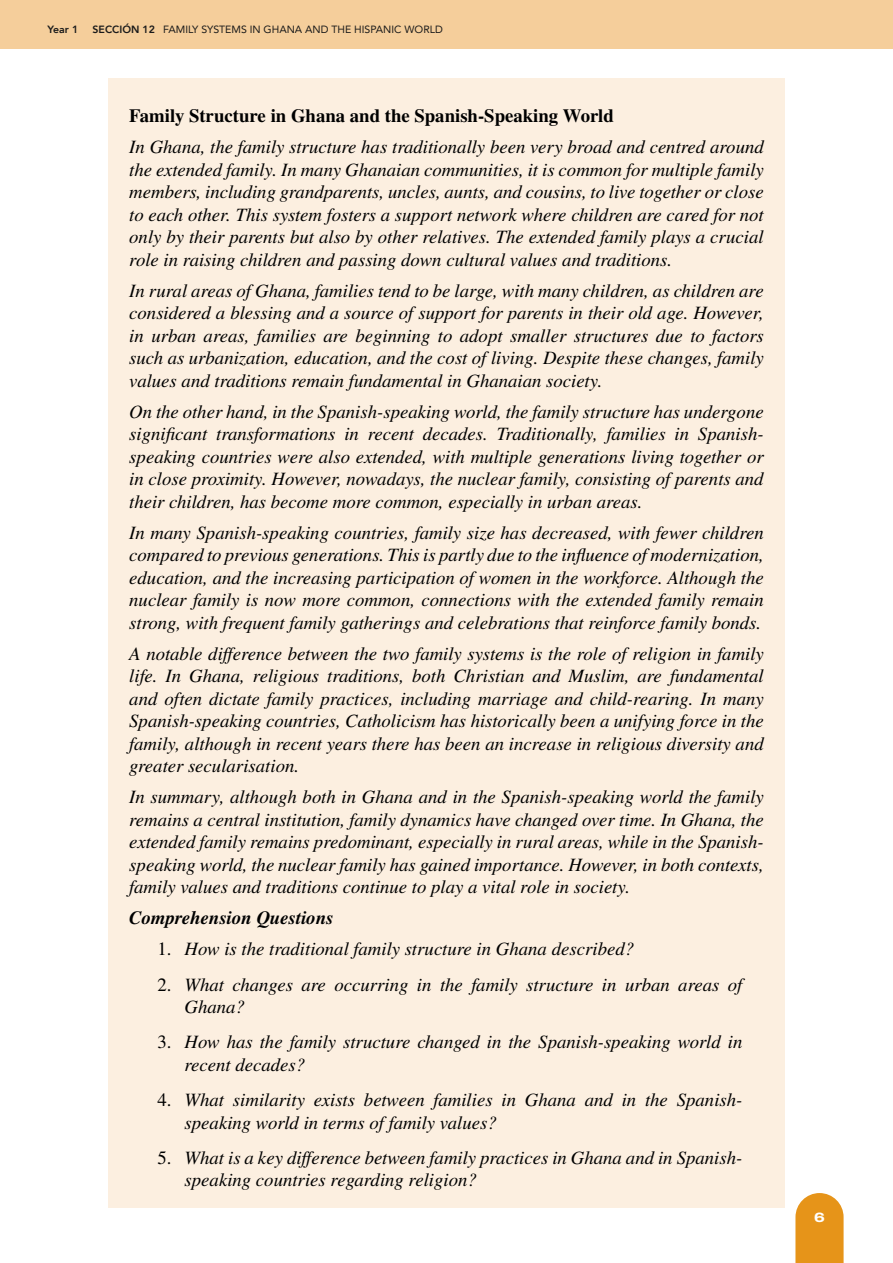
<style>
.page{position:relative;width:893px;height:1263px;background:#fff}
.page>*{position:absolute;margin:0;border:0;box-sizing:border-box;transform-origin:0 0}
.t1{font:italic 18.75px/22.5px "STIX General";color:#000;text-align:justify}
.t2{font:700 18.75px "STIX General";color:#000}
.t3{font:italic 700 18.75px "STIX General";color:#000}
.t4{font:800 13.5px "Archivo Expanded";color:#fff}
.t5{font:10.5px "Avenir";color:#1a1a1a}
.t6{font:800 10.5px "Avenir";color:#1a1a1a}
.s1{font-weight:800}
.s2{font-style:normal}
</style>
<div class="page">
<div style="left:0;top:0;width:893px;height:49px;background:#f5ce9b"></div>
<svg style="left:795px;top:1193px;width:49px;height:70px;background:#e89d2e"></svg>
<div style="left:108px;top:78px;width:677px;height:70px;background:#fcefe0"></div>
<div style="left:108px;top:109px;width:677px;height:183px;background:#fcefe0"></div>
<div style="left:108px;top:253px;width:677px;height:160px;background:#fcefe0"></div>
<div style="left:108px;top:374px;width:677px;height:160px;background:#fcefe0"></div>
<div style="left:108px;top:495px;width:677px;height:160px;background:#fcefe0"></div>
<div style="left:108px;top:616px;width:677px;height:182px;background:#fcefe0"></div>
<div style="left:108px;top:759px;width:677px;height:160px;background:#fcefe0"></div>
<div style="left:108px;top:907px;width:677px;height:70px;background:#fcefe0"></div>
<div style="left:108px;top:942px;width:677px;height:93px;background:#fcefe0"></div>
<div style="left:108px;top:1000px;width:677px;height:92px;background:#fcefe0"></div>
<div style="left:108px;top:1058px;width:677px;height:92px;background:#fcefe0"></div>
<div style="left:108px;top:1116px;width:677px;height:92px;background:#fcefe0"></div>
<p class="t6" style="left:48px;top:21px;width:32px">Year 1</p>
<p class="t5" style="left:93px;top:21px;width:352px"><span class="s1">SECCIÓN 12</span> FAMILY SYSTEMS IN GHANA AND THE HISPANIC WORLD</p>
<p class="t2" style="left:129px;top:102px;width:486px">Family Structure in Ghana and the Spanish-Speaking World</p>
<p class="t1" style="left:129px;top:135px;width:636px">In Ghana, the family structure has traditionally been very broad and centred around the extended family. In many Ghanaian communities, it is common for multiple family members, including grandparents, uncles, aunts, and cousins, to live together or close to each other. This system fosters a support network where children are cared for not only by their parents but also by other relatives. The extended family plays a crucial role in raising children and passing down cultural values and traditions.</p>
<p class="t1" style="left:129px;top:279px;width:636px">In rural areas of Ghana, families tend to be large, with many children, as children are considered a blessing and a source of support for parents in their old age. However, in urban areas, families are beginning to adopt smaller structures due to factors such as urbanization, education, and the cost of living. Despite these changes, family values and traditions remain fundamental in Ghanaian society.</p>
<p class="t1" style="left:129px;top:400px;width:636px">On the other hand, in the Spanish-speaking world, the family structure has undergone significant transformations in recent decades. Traditionally, families in Spanish&shy;speaking countries were also extended, with multiple generations living together or in close proximity. However, nowadays, the nuclear family, consisting of parents and their children, has become more common, especially in urban areas.</p>
<p class="t1" style="left:129px;top:521px;width:636px">In many Spanish-speaking countries, family size has decreased, with fewer children compared to previous generations. This is partly due to the influence of modernization, education, and the increasing participation of women in the workforce. Although the nuclear family is now more common, connections with the extended family remain strong, with frequent family gatherings and celebrations that reinforce family bonds.</p>
<p class="t1" style="left:129px;top:642px;width:636px">A notable difference between the two family systems is the role of religion in family life. In Ghana, religious traditions, both Christian and Muslim, are fundamental and often dictate family practices, including marriage and child-rearing. In many Spanish-speaking countries, Catholicism has historically been a unifying force in the family, although in recent years there has been an increase in religious diversity and greater secularisation.</p>
<p class="t1" style="left:129px;top:785px;width:636px">In summary, although both in Ghana and in the Spanish-speaking world the family remains a central institution, family dynamics have changed over time. In Ghana, the extended family remains predominant, especially in rural areas, while in the Spanish&shy;speaking world, the nuclear family has gained importance. However, in both contexts, family values and traditions continue to play a vital role in society.</p>
<p class="t3" style="left:129px;top:905px;width:206px">Comprehension Questions</p>
<p class="t1" style="left:158px;top:937px;width:478px"><span class="s2">1.</span> How is the traditional family structure in Ghana described?</p>
<p class="t1" style="left:185px;top:972px;width:559px;text-indent:-27px"><span class="s2">2.</span> What changes are occurring in the family structure in urban areas of<br>Ghana?</p>
<p class="t1" style="left:185px;top:1030px;width:559px;text-indent:-27px"><span class="s2">3.</span> How has the family structure changed in the Spanish-speaking world in recent decades?</p>
<p class="t1" style="left:185px;top:1088px;width:559px;text-indent:-27px"><span class="s2">4.</span> What similarity exists between families in Ghana and in the Spanish&shy;speaking world in terms of family values?</p>
<p class="t1" style="left:185px;top:1146px;width:559px;text-indent:-27px"><span class="s2">5.</span> What is a key difference between family practices in Ghana and in Spanish&shy;speaking countries regarding religion?</p>
<p class="t4" style="left:814px;top:1207px;width:12px">6</p>
</div>
